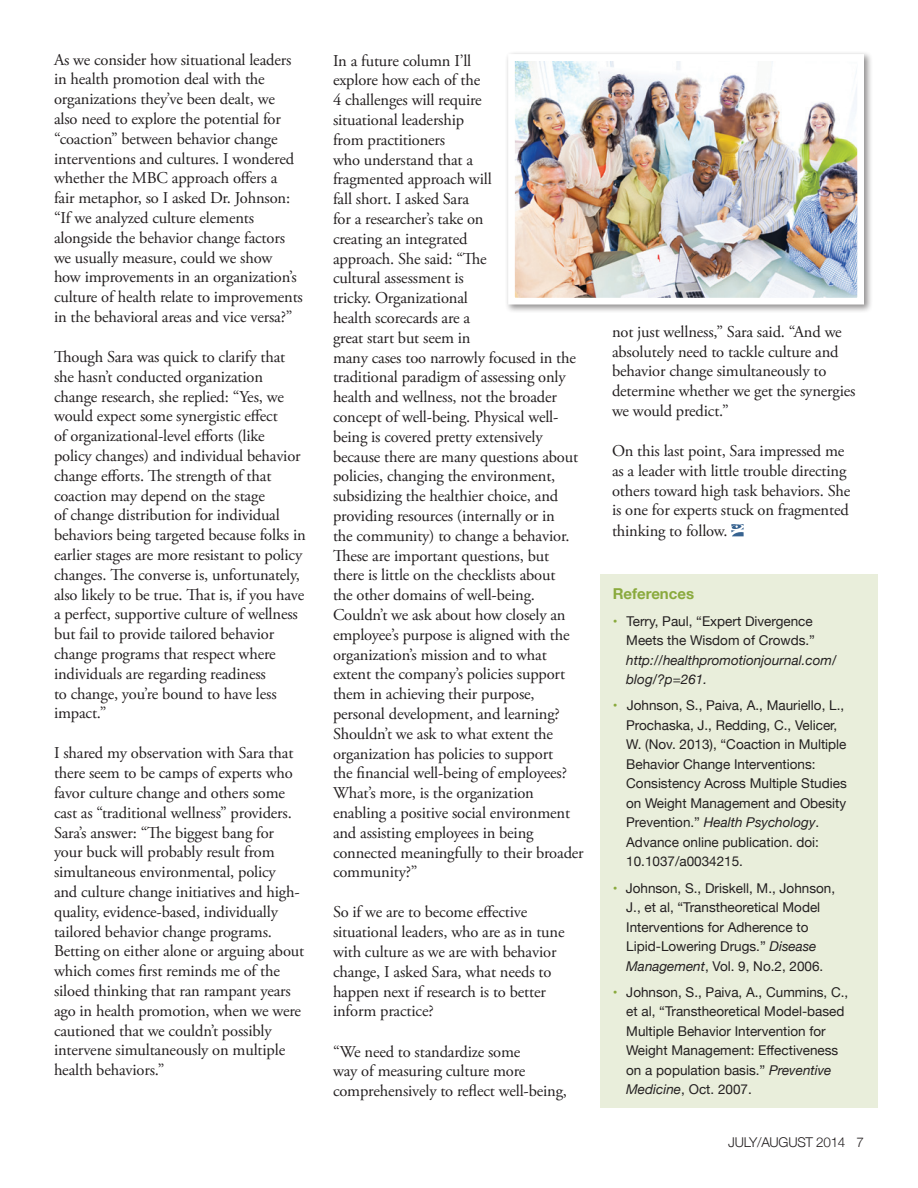
<style>
.page{position:relative;width:918px;height:1188px;background:#fff}
.page>*{position:absolute;margin:0;border:0;box-sizing:border-box;transform-origin:0 0}
.Body{font:16.5px/19.8px "Adobe Garamond Pro";letter-spacing:-.01em;color:#231f20}
.Bullets{font:700 15px "Helvetica Neue";color:#8aaa3d}
.Bullets-2{font:13.5px/19.5px "Helvetica Neue";color:#231f20}
.t1{font:300 13.5px "Helvetica Neue";letter-spacing:-.02em;color:#231f20}
.s1{color:#8aaa3d}
.s2{font-style:italic}
</style>
<div class="page">
<svg style="left:731px;top:524px;width:13px;height:12px"></svg>
<div style="left:600px;top:575px;width:278px;height:533px;background:#e9eedb"></div>
<div style="left:505px;top:51px;width:368px;height:262px;background:#231f20;opacity:.5"></div>
<img style="left:516px;top:62px;width:340px;height:235px">
<div style="left:508px;top:54px;width:356px;height:251px;border:7px solid #fff"></div>
<p class="Body" style="left:54px;top:50px;width:250px">As we consider how situational leaders in health promotion deal with the organizations they’ve been dealt, we<br>also need to explore the potential for “coaction” between behavior change interventions and cultures. I wondered whether the MBC approach offers a<br>fair metaphor, so I asked Dr. Johnson: “If we analyzed culture elements alongside the behavior change factors we usually measure, could we show how improvements in an organization’s culture of health relate to improvements in the behavioral areas and vice versa?”</p>
<p class="Body" style="left:54px;top:347px;width:253px">Though Sara was quick to clarify that she hasn’t conducted organization change research, she replied: “Yes, we would expect some synergistic effect<br>of organizational-level efforts (like policy changes) and individual behavior change efforts. The strength of that coaction may depend on the stage<br>of change distribution for individual behaviors being targeted because folks in earlier stages are more resistant to policy changes. The converse is, unfortunately, also likely to be true. That is, if you have a perfect, supportive culture of wellness but fail to provide tailored behavior change programs that respect where individuals are regarding readiness<br>to change, you’re bound to have less impact.”</p>
<p class="Body" style="left:54px;top:744px;width:252px">I shared my observation with Sara that there seem to be camps of experts who favor culture change and others some cast as “traditional wellness” providers.<br>Sara’s answer: “The biggest bang for your buck will probably result from simultaneous environmental, policy<br>and culture change initiatives and high&shy;quality, evidence-based, individually tailored behavior change programs.<br>Betting on either alone or arguing about which comes first reminds me of the siloed thinking that ran rampant years ago in health promotion, when we were cautioned that we couldn’t possibly intervene simultaneously on multiple health behaviors.”</p>
<p class="Body" style="left:333px;top:51px;width:252px">In a future column I’ll<br>explore how each of the<br>4 challenges will require<br>situational leadership<br>from practitioners<br>who understand that a<br>fragmented approach will<br>fall short. I asked Sara<br>for a researcher’s take on<br>creating an integrated<br>approach. She said: “The<br>cultural assessment is<br>tricky. Organizational<br>health scorecards are a<br>great start but seem in<br>many cases too narrowly focused in the traditional paradigm of assessing only health and wellness, not the broader concept of well-being. Physical well&shy;being is covered pretty extensively because there are many questions about policies, changing the environment, subsidizing the healthier choice, and providing resources (internally or in<br>the community) to change a behavior.<br>These are important questions, but there is little on the checklists about<br>the other domains of well-being.<br>Couldn’t we ask about how closely an employee’s purpose is aligned with the organization’s mission and to what extent the company’s policies support them in achieving their purpose, personal development, and learning?<br>Shouldn’t we ask to what extent the organization has policies to support<br>the financial well-being of employees?<br>What’s more, is the organization enabling a positive social environment and assisting employees in being connected meaningfully to their broader community?”</p>
<p class="Body" style="left:333px;top:903px;width:233px">So if we are to become effective situational leaders, who are as in tune with culture as we are with behavior change, I asked Sara, what needs to happen next if research is to better inform practice?</p>
<p class="Body" style="left:333px;top:1042px;width:236px">“We need to standardize some<br>way of measuring culture more comprehensively to reflect well-being,</p>
<p class="Body" style="left:612px;top:322px;width:245px">not just wellness,” Sara said. “And we absolutely need to tackle culture and behavior change simultaneously to determine whether we get the synergies we would predict.”</p>
<p class="Body" style="left:612px;top:441px;width:240px">On this last point, Sara impressed me as a leader with little trouble directing others toward high task behaviors. She is one for experts stuck on fragmented thinking to follow.</p>
<p class="Bullets" style="left:613px;top:582px;width:83px">References</p>
<p class="Bullets-2" style="left:626px;top:612px;width:212px;text-indent:-14px"><span class="s1">•</span> Terry, Paul, “Expert Divergence<br>Meets the Wisdom of Crowds.” <span class="s2">http://healthpromotionjournal.com/ blog/?p=261.</span></p>
<p class="Bullets-2" style="left:626px;top:697px;width:222px;text-indent:-14px"><span class="s1">•</span> Johnson, S., Paiva, A., Mauriello, L., Prochaska, J., Redding, C., Velicer, W. (Nov. 2013), “Coaction in Multiple Behavior Change Interventions:<br>Consistency Across Multiple Studies on Weight Management and Obesity Prevention.” <span class="s2">Health Psychology</span>.<br>Advance online publication. doi:<br>10.1037/a0034215.</p>
<p class="Bullets-2" style="left:626px;top:879px;width:210px;text-indent:-14px"><span class="s1">•</span> Johnson, S., Driskell, M., Johnson, J., et al, “Transtheoretical Model Interventions for Adherence to Lipid-Lowering Drugs.” <span class="s2">Disease Management</span>, Vol. 9, No.2, 2006.</p>
<p class="Bullets-2" style="left:626px;top:983px;width:224px;text-indent:-14px"><span class="s1">•</span> Johnson, S., Paiva, A., Cummins, C., et al, “Transtheoretical Model-based Multiple Behavior Intervention for Weight Management: Effectiveness on a population basis.” <span class="s2">Preventive Medicine</span>, Oct. 2007.</p>
<p class="t1" style="left:728px;top:1131px;width:137px">JULY/AUGUST 2014 7</p>
</div>
